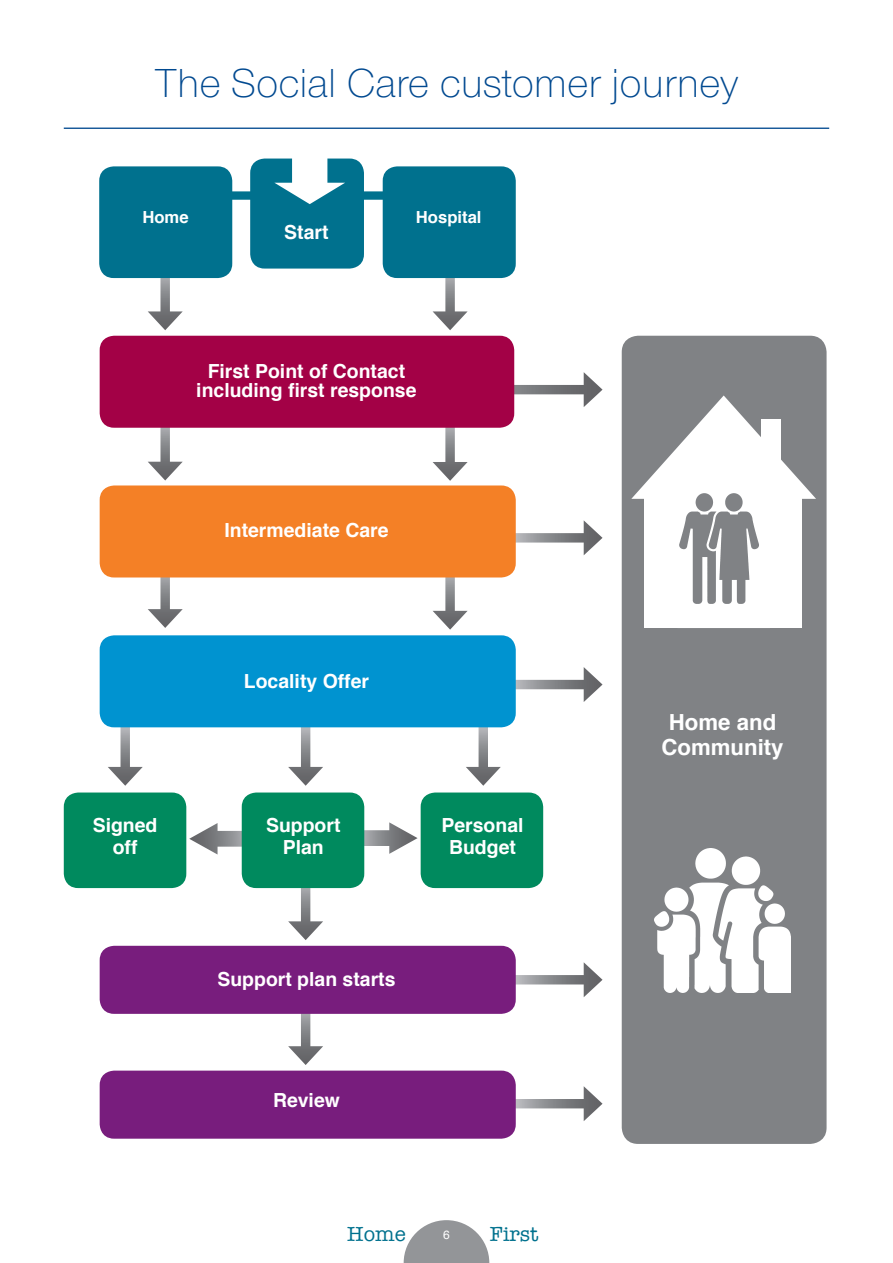
<style>
.page{position:relative;width:893px;height:1263px;background:#fff}
.page>*{position:absolute;margin:0;border:0;box-sizing:border-box;transform-origin:0 0}
.t1{font:300 42px "Nimbus Sans Novus T";color:#014990}
.t2{font:700 22.2px/24.9px "Helvetica";color:#fff;text-align:center}
.t3{font:21px "American Typewriter";color:#00718e}
.t4{font:700 19.35px/22.2px "Helvetica";color:#fff;text-align:center}
.t5{font:700 16.65px "Helvetica";color:#fff}
.t6{font:12px "Helvetica";color:#fff}
</style>
<div class="page">
<svg style="left:404px;top:1220px;width:85px;height:43px"></svg>
<hr style="left:64px;top:128px;width:765px;height:1px;background:#014990">
<svg style="left:301px;top:1014px;width:9px;height:32px"></svg>
<svg style="left:288px;top:1046px;width:35px;height:19px"></svg>
<div style="left:182px;top:191px;width:252px;height:9px;background:#00718e"></div>
<svg style="left:516px;top:1099px;width:68px;height:9px"></svg>
<svg style="left:584px;top:1086px;width:18px;height:35px"></svg>
<svg style="left:516px;top:975px;width:68px;height:9px"></svg>
<svg style="left:584px;top:962px;width:18px;height:35px"></svg>
<div style="left:100px;top:946px;width:416px;height:68px;background:#781d7d;border-radius:15px"></div>
<div style="left:100px;top:1070px;width:416px;height:69px;background:#781d7d;border-radius:15px"></div>
<div style="left:622px;top:336px;width:205px;height:808px;background:#808285;border-radius:16px"></div>
<svg style="left:189px;top:823px;width:53px;height:31px"></svg>
<svg style="left:364px;top:822px;width:54px;height:32px"></svg>
<svg style="left:516px;top:680px;width:68px;height:9px"></svg>
<svg style="left:584px;top:667px;width:18px;height:35px"></svg>
<svg style="left:516px;top:533px;width:68px;height:9px"></svg>
<svg style="left:584px;top:520px;width:18px;height:35px"></svg>
<svg style="left:514px;top:385px;width:70px;height:9px"></svg>
<svg style="left:584px;top:372px;width:18px;height:35px"></svg>
<svg style="left:445px;top:278px;width:10px;height:33px"></svg>
<svg style="left:433px;top:311px;width:35px;height:19px"></svg>
<svg style="left:445px;top:428px;width:10px;height:34px"></svg>
<svg style="left:433px;top:462px;width:35px;height:19px"></svg>
<svg style="left:445px;top:577px;width:10px;height:34px"></svg>
<svg style="left:433px;top:611px;width:35px;height:19px"></svg>
<svg style="left:160px;top:278px;width:10px;height:33px"></svg>
<svg style="left:148px;top:311px;width:35px;height:19px"></svg>
<svg style="left:160px;top:428px;width:10px;height:34px"></svg>
<svg style="left:148px;top:462px;width:35px;height:18px"></svg>
<svg style="left:160px;top:577px;width:10px;height:32px"></svg>
<svg style="left:148px;top:609px;width:35px;height:19px"></svg>
<svg style="left:121px;top:727px;width:9px;height:40px"></svg>
<svg style="left:108px;top:767px;width:35px;height:19px"></svg>
<svg style="left:301px;top:727px;width:9px;height:40px"></svg>
<svg style="left:288px;top:767px;width:35px;height:19px"></svg>
<svg style="left:301px;top:888px;width:9px;height:33px"></svg>
<svg style="left:288px;top:921px;width:35px;height:19px"></svg>
<svg style="left:479px;top:727px;width:9px;height:40px"></svg>
<svg style="left:466px;top:767px;width:35px;height:19px"></svg>
<div style="left:383px;top:166px;width:133px;height:112px;background:#00718e;border-radius:15px"></div>
<div style="left:99px;top:166px;width:133px;height:112px;background:#00718e;border-radius:15px"></div>
<div style="left:100px;top:336px;width:414px;height:92px;background:#a30146;border-radius:15px"></div>
<div style="left:100px;top:485px;width:416px;height:92px;background:#f48026;border-radius:15px"></div>
<div style="left:100px;top:635px;width:416px;height:92px;background:#0093d0;border-radius:15px"></div>
<div style="left:421px;top:792px;width:122px;height:96px;background:#008a5e;border-radius:15px"></div>
<div style="left:242px;top:792px;width:122px;height:96px;background:#008a5e;border-radius:15px"></div>
<div style="left:64px;top:792px;width:122px;height:96px;background:#008a5e;border-radius:15px"></div>
<div style="left:250px;top:159px;width:114px;height:110px;background:#00718e;border-radius:15px"></div>
<svg style="left:274px;top:158px;width:71px;height:46px"></svg>
<img style="left:654px;top:848px;width:137px;height:145px">
<svg style="left:631px;top:395px;width:185px;height:104px"></svg>
<div style="left:644px;top:497px;width:158px;height:131px;background:#fff"></div>
<div style="left:761px;top:419px;width:20px;height:134px;background:#fff"></div>
<img style="left:678px;top:491px;width:112px;height:113px">
<h1 class="t1" style="left:155px;top:58px;width:585px">The Social Care customer journey</h1>
<p class="t5" style="left:142px;top:203px;width:48px">Home</p>
<p class="t5" style="left:416px;top:203px;width:67px">Hospital</p>
<p class="t4" style="left:284px;top:221px;width:46px">Start</p>
<p class="t4" style="left:196px;top:361px;width:222px;line-height:19.4px">First Point of Contact including first response</p>
<p class="t4" style="left:224px;top:520px;width:166px">Intermediate Care</p>
<p class="t4" style="left:244px;top:670px;width:127px">Locality Offer</p>
<p class="t4" style="left:93px;top:814px;width:66px">Signed off</p>
<p class="t4" style="left:266px;top:814px;width:76px">Support<br>Plan</p>
<p class="t4" style="left:441px;top:814px;width:84px">Personal<br>Budget</p>
<p class="t4" style="left:217px;top:968px;width:180px">Support plan starts</p>
<p class="t4" style="left:273px;top:1089px;width:68px">Review</p>
<p class="t3" style="left:347px;top:1218px;width:60px">Home</p>
<p class="t3" style="left:490px;top:1218px;width:50px">First</p>
<p class="t6" style="left:443px;top:1225px;width:8px">6</p>
<p class="t2" style="left:661px;top:710px;width:124px">Home and<br>Community</p>
</div>
